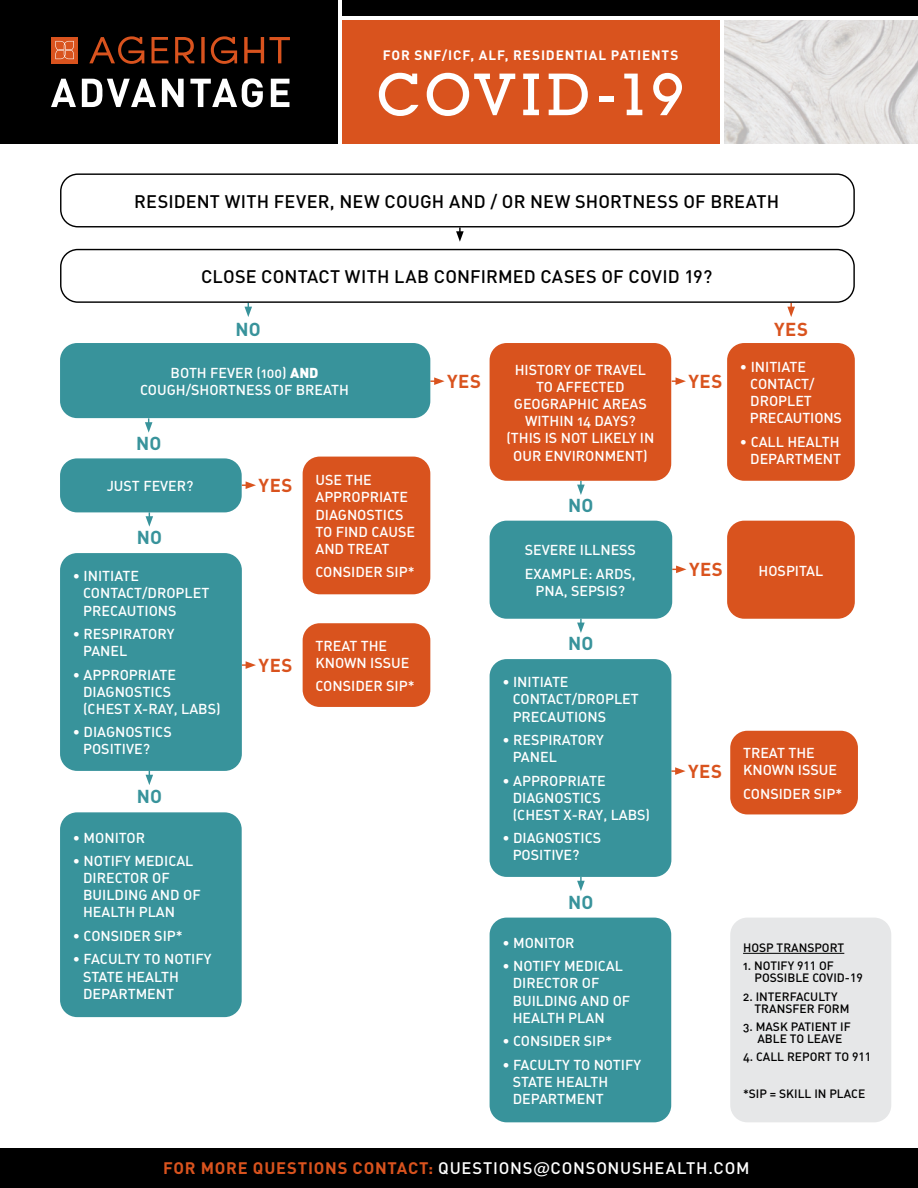
<style>
.page{position:relative;width:918px;height:1188px;background:#fff}
.page>*{position:absolute;margin:0;border:0;box-sizing:border-box;transform-origin:0 0}
.t1{font:500 58.5px "Lubalin Graph IT Cby BT";letter-spacing:.075em;color:#fff}
.t2{font:700 18.6px "DIN";letter-spacing:.03em;color:#d9531e}
.t3{font:700 18.6px "DIN";letter-spacing:.01em;color:#38939b}
.t4{font:500 18px "DIN";letter-spacing:.01em;color:#000}
.t5{font:500 16.5px "DIN";letter-spacing:.045em;color:#fff}
.t6{font:14.25px/17.1px "DIN Medium Alternate";color:#fff}
.t7{font:700 13.5px "DIN";letter-spacing:.065em;color:#fff}
.t8{font:12px/12px "DIN Medium Alternate";color:#000}
.s1{font-family:"DIN Black Alternate"}
.s2{font-family:"DIN";font-weight:500}
.s3{font-weight:700;color:#d9531e}
.s4{font-family:"Lubalin Graph IT Cby BT"}
</style>
<div class="page">
<div style="left:0;top:0;width:338px;height:144px;background:#000"></div>
<div style="left:342px;top:20px;width:378px;height:124px;background:#d9531e"></div>
<div style="left:342px;top:0;width:576px;height:16px;background:#000"></div>
<div style="left:51px;top:37px;width:27px;height:26px;background:#d9531e"></div>
<svg style="left:55px;top:41px;width:19px;height:18px"></svg>
<svg style="left:51px;top:79px;width:25px;height:28px"></svg>
<svg style="left:82px;top:79px;width:74px;height:28px"></svg>
<svg style="left:162px;top:79px;width:22px;height:28px"></svg>
<svg style="left:190px;top:78px;width:73px;height:29px"></svg>
<svg style="left:271px;top:79px;width:18px;height:28px"></svg>
<svg style="left:211px;top:36px;width:26px;height:28px"></svg>
<svg style="left:152px;top:37px;width:16px;height:26px"></svg>
<svg style="left:175px;top:37px;width:19px;height:26px"></svg>
<svg style="left:89px;top:36px;width:55px;height:28px"></svg>
<svg style="left:201px;top:37px;width:4px;height:26px"></svg>
<svg style="left:244px;top:37px;width:46px;height:26px"></svg>
<img style="left:725px;top:20px;width:193px;height:124px">
<div style="left:0;top:1149px;width:918px;height:39px;background:#000"></div>
<div style="left:303px;top:457px;width:127px;height:137px;background:#d9531e;border-radius:17px"></div>
<svg style="left:145px;top:418px;width:7px;height:15px"></svg>
<svg style="left:146px;top:512px;width:7px;height:15px"></svg>
<svg style="left:577px;top:481px;width:8px;height:14px"></svg>
<svg style="left:242px;top:661px;width:14px;height:8px"></svg>
<div style="left:303px;top:623px;width:127px;height:84px;background:#d9531e;border-radius:17px"></div>
<svg style="left:244px;top:303px;width:8px;height:14px"></svg>
<svg style="left:787px;top:303px;width:8px;height:14px"></svg>
<svg style="left:456px;top:227px;width:8px;height:15px"></svg>
<svg style="left:671px;top:767px;width:15px;height:8px"></svg>
<div style="left:730px;top:731px;width:128px;height:83px;background:#d9531e;border-radius:17px"></div>
<svg style="left:242px;top:481px;width:14px;height:8px"></svg>
<svg style="left:672px;top:566px;width:14px;height:7px"></svg>
<svg style="left:430px;top:377px;width:15px;height:8px"></svg>
<div style="left:727px;top:343px;width:128px;height:138px;background:#d9531e;border-radius:17px"></div>
<svg style="left:672px;top:377px;width:14px;height:8px"></svg>
<div style="left:727px;top:521px;width:128px;height:98px;background:#d9531e;border-radius:17px"></div>
<svg style="left:577px;top:619px;width:8px;height:14px"></svg>
<div style="left:730px;top:918px;width:161px;height:204px;background:#e6e7e8;border-radius:17px"></div>
<hr style="left:743px;top:953px;width:101px;height:1px;background:#000">
<svg style="left:577px;top:877px;width:8px;height:14px"></svg>
<svg style="left:146px;top:771px;width:7px;height:14px"></svg>
<div style="left:490px;top:521px;width:182px;height:98px;background:#38939b;border-radius:17px"></div>
<div style="left:490px;top:659px;width:181px;height:218px;background:#38939b;border-radius:17px"></div>
<div style="left:490px;top:343px;width:181px;height:138px;background:#d9531e;border-radius:17px"></div>
<div style="left:490px;top:918px;width:181px;height:204px;background:#38939b;border-radius:17px"></div>
<div style="left:60px;top:812px;width:182px;height:205px;background:#38939b;border-radius:17px"></div>
<div style="left:60px;top:343px;width:370px;height:75px;background:#38939b;border-radius:17px"></div>
<div style="left:60px;top:553px;width:182px;height:218px;background:#38939b;border-radius:17px"></div>
<div style="left:60px;top:458px;width:182px;height:54px;background:#38939b;border-radius:17px"></div>
<div style="left:60px;top:249px;width:795px;height:54px;border:1px solid #000;border-radius:17px"></div>
<div style="left:60px;top:173px;width:795px;height:54px;border:1px solid #000;border-radius:17px"></div>
<p class="t7" style="left:383px;top:46px;width:297px">FOR SNF/ICF, ALF, RESIDENTIAL PATIENTS</p>
<h1 class="t1" style="left:377px;top:59px;width:309px">COVID-19</h1>
<p class="t4" style="left:134px;top:190px;width:646px">RESIDENT WITH FEVER, NEW COUGH AND / OR NEW SHORTNESS OF BREATH</p>
<p class="t4" style="left:201px;top:265px;width:513px">CLOSE CONTACT WITH LAB CONFIRMED CASES OF COVID 19?</p>
<h2 class="t3" style="left:236px;top:317px;width:27px">NO</h2>
<h2 class="t2" style="left:774px;top:317px;width:35px">YES</h2>
<p class="t6" style="left:140px;top:364px;width:210px;text-align:center">BOTH FEVER (100) <span class="s1">AND<br></span>COUGH/SHORTNESS OF BREATH</p>
<h2 class="t3" style="left:136px;top:431px;width:27px">NO</h2>
<p class="t6" style="left:107px;top:477px;width:88px">JUST FEVER?</p>
<h2 class="t3" style="left:137px;top:525px;width:27px">NO</h2>
<p class="t6" style="left:83px;top:567px;width:128px;text-indent:-10px">• INITIATE<br>CONTACT/DROPLET<br>PRECAUTIONS</p>
<p class="t6" style="left:83px;top:625px;width:93px;text-indent:-10px">• RESPIRATORY<br>PANEL</p>
<p class="t6" style="left:83px;top:665px;width:139px;text-indent:-10px">• APPROPRIATE<br>DIAGNOSTICS (CHEST X-RAY, LABS)</p>
<p class="t6" style="left:83px;top:723px;width:90px;text-indent:-10px">• DIAGNOSTICS<br>POSITIVE?</p>
<h2 class="t3" style="left:137px;top:784px;width:27px">NO</h2>
<p class="t6" style="left:73px;top:828px;width:74px">• MONITOR</p>
<p class="t6" style="left:83px;top:852px;width:119px;text-indent:-10px">• NOTIFY MEDICAL<br>DIRECTOR OF<br>BUILDING AND OF<br>HEALTH PLAN</p>
<p class="t6" style="left:73px;top:927px;width:111px">• CONSIDER SIP*</p>
<p class="t6" style="left:83px;top:950px;width:130px;text-indent:-10px">• FACULTY TO NOTIFY<br>STATE HEALTH<br>DEPARTMENT</p>
<h2 class="t2" style="left:259px;top:473px;width:35px">YES</h2>
<p class="t6" style="left:315px;top:471px;width:101px">USE THE<br>APPROPRIATE<br>DIAGNOSTICS<br>TO FIND CAUSE<br>AND TREAT</p>
<p class="t6" style="left:315px;top:563px;width:101px">CONSIDER SIP*</p>
<h2 class="t2" style="left:259px;top:653px;width:35px">YES</h2>
<p class="t6" style="left:315px;top:637px;width:95px">TREAT THE<br>KNOWN ISSUE</p>
<p class="t6" style="left:315px;top:677px;width:101px">CONSIDER SIP*</p>
<h2 class="t2" style="left:447px;top:369px;width:35px">YES</h2>
<p class="t6" style="left:506px;top:361px;width:150px;text-align:center">HISTORY OF TRAVEL<br>TO AFFECTED<br>GEOGRAPHIC AREAS<br>WITHIN 14 DAYS? (THIS IS NOT LIKELY IN<br>OUR ENVIRONMENT)</p>
<h2 class="t3" style="left:568px;top:494px;width:27px">NO</h2>
<p class="t6" style="left:525px;top:538px;width:113px;line-height:23.5px">SEVERE ILLNESS<br>EXAMPLE: ARDS,</p>
<p class="t6" style="left:536px;top:582px;width:91px">PNA, SEPSIS?</p>
<h2 class="t3" style="left:568px;top:632px;width:27px">NO</h2>
<p class="t6" style="left:513px;top:673px;width:128px;text-indent:-10px">• INITIATE<br>CONTACT/DROPLET<br>PRECAUTIONS</p>
<p class="t6" style="left:513px;top:731px;width:93px;text-indent:-10px">• RESPIRATORY<br>PANEL</p>
<p class="t6" style="left:513px;top:771px;width:139px;text-indent:-10px">• APPROPRIATE<br>DIAGNOSTICS (CHEST X-RAY, LABS)</p>
<p class="t6" style="left:513px;top:829px;width:90px;text-indent:-10px">• DIAGNOSTICS<br>POSITIVE?</p>
<h2 class="t3" style="left:568px;top:890px;width:27px">NO</h2>
<p class="t6" style="left:502px;top:934px;width:74px">• MONITOR</p>
<p class="t6" style="left:513px;top:957px;width:119px;text-indent:-10px">• NOTIFY MEDICAL<br>DIRECTOR OF<br>BUILDING AND OF<br>HEALTH PLAN</p>
<p class="t6" style="left:502px;top:1032px;width:111px">• CONSIDER SIP*</p>
<p class="t6" style="left:513px;top:1056px;width:130px;text-indent:-10px">• FACULTY TO NOTIFY<br>STATE HEALTH<br>DEPARTMENT</p>
<h2 class="t2" style="left:689px;top:369px;width:35px">YES</h2>
<p class="t6" style="left:750px;top:358px;width:94px;text-indent:-10px">• INITIATE<br>CONTACT/<br>DROPLET<br>PRECAUTIONS</p>
<p class="t6" style="left:740px;top:432px;width:103px;text-align:right">• CALL HEALTH<br>DEPARTMENT</p>
<h2 class="t2" style="left:689px;top:557px;width:35px">YES</h2>
<p class="t6" style="left:759px;top:561px;width:66px">HOSPITAL</p>
<h2 class="t2" style="left:688px;top:759px;width:35px">YES</h2>
<p class="t6" style="left:743px;top:744px;width:95px">TREAT THE<br>KNOWN ISSUE</p>
<p class="t6" style="left:743px;top:785px;width:101px">CONSIDER SIP*</p>
<p class="t8" style="left:743px;top:941px;width:103px">HOSP TRANSPORT</p>
<p class="t8" style="left:755px;top:959px;width:110px;text-indent:-12px">1. NOTIFY <span class="s2">911</span> OF<br>POSSIBLE COVID-<span class="s2">19</span></p>
<p class="t8" style="left:755px;top:990px;width:96px;text-indent:-12px">2. INTERFACULTY<br>TRANSFER FORM</p>
<p class="t8" style="left:743px;top:1020px;width:109px;text-align:center">3. MASK PATIENT IF<br>ABLE TO LEAVE</p>
<p class="t8" style="left:743px;top:1051px;width:130px">4. CALL REPORT TO <span class="s2">911</span></p>
<p class="t8" style="left:743px;top:1087px;width:124px">*SIP = SKILL IN PLACE</p>
<p class="t5" style="left:163px;top:1158px;width:588px"><span class="s3">FOR MORE QUESTIONS CONTACT:</span> QUESTIONS<span class="s4">@</span>CONSONUSHEALTH.COM</p>
</div>
